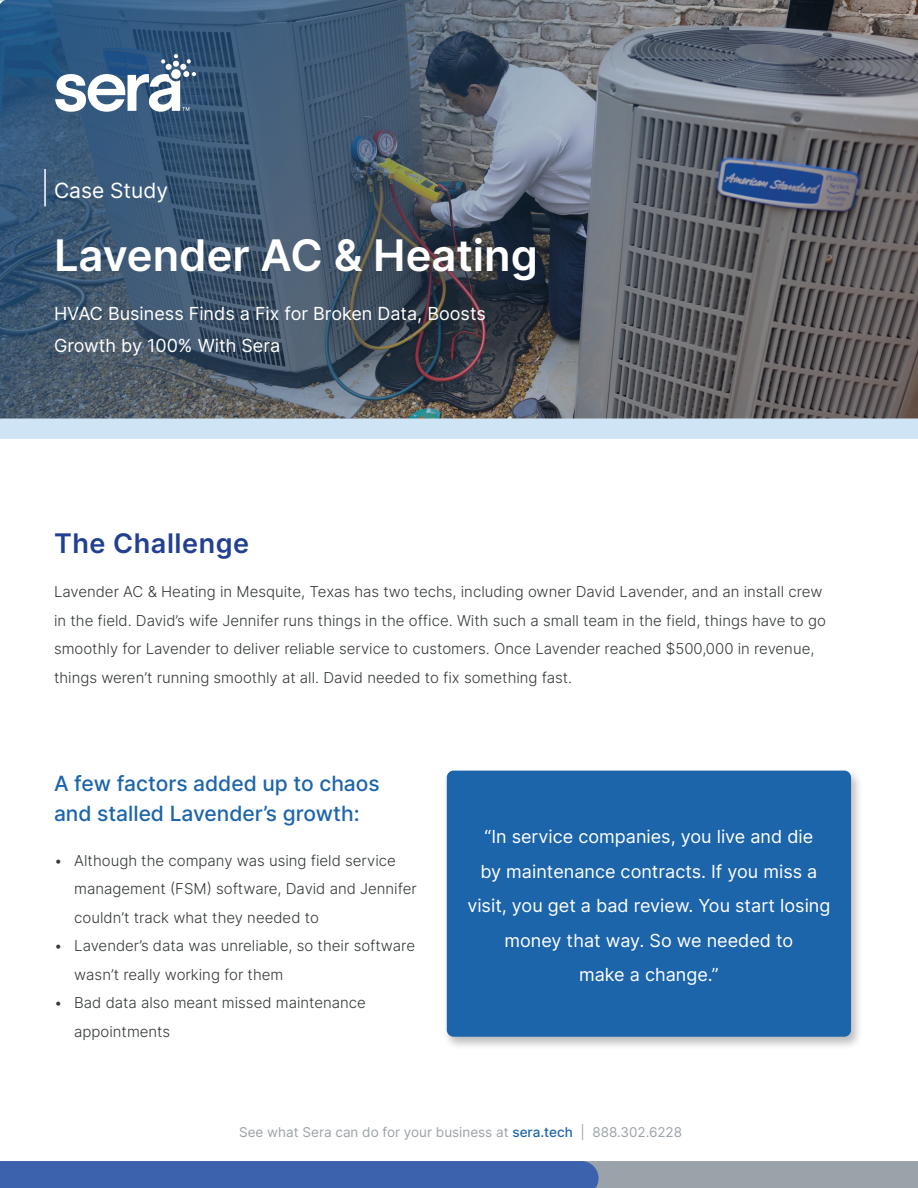
<style>
.page{position:relative;width:918px;height:1188px;background:#fff}
.page>*{position:absolute;margin:0;border:0;box-sizing:border-box;transform-origin:0 0}
.t1{font:600 43.5px "Inter";color:#fff}
.t2{font:600 27px "Inter";letter-spacing:.02em;color:#224091}
.t3{font:500 21px/30px "Inter";color:#1c65aa}
.t4{font:21px "Inter";color:#fff}
.t5{font:18px/34.5px "Inter";color:#fff;text-align:center}
.t6{font:300 15px/28.5px "Inter";color:#34393a}
.t7{font:13.5px "Inter";color:#9ba3aa}
.s1{font-weight:500;color:#1c65aa}
</style>
<div class="page">
<img style="left:0;top:0;width:918px;height:423px;border-radius:7px">
<svg style="left:55px;top:54px;width:141px;height:58px"></svg>
<hr style="left:44px;top:169px;width:2px;height:37px;background:#fff">
<svg style="left:0;top:1161px;width:918px;height:27px;background:#5d78ac"></svg>
<div style="left:442px;top:768px;width:421px;height:282px;background:#231f20;opacity:.3"></div>
<div style="left:447px;top:771px;width:404px;height:266px;background:#1c65aa;border-radius:7px"></div>
<div style="left:0;top:418px;width:918px;height:21px;background:#cfe5f6"></div>
<p class="t4" style="left:54px;top:175px;width:116px">Case Study</p>
<p class="t1" style="left:54px;top:223px;width:486px">Lavender AC &amp; Heating</p>
<p class="t5" style="left:54px;top:298px;width:433px;line-height:31.5px;text-align:left">HVAC Business Finds a Fix for Broken Data, Boosts<br>Growth by 100% With Sera</p>
<p class="t2" style="left:54px;top:523px;width:197px">The Challenge</p>
<p class="t6" style="left:54px;top:578px;width:773px">Lavender AC &amp; Heating in Mesquite, Texas has two techs, including owner David Lavender, and an install crew in the field. David’s wife Jennifer runs things in the office. With such a small team in the field, things have to go smoothly for Lavender to deliver reliable service to customers. Once Lavender reached $500,000 in revenue, things weren’t running smoothly at all. David needed to fix something fast.</p>
<p class="t3" style="left:54px;top:768px;width:327px">A few factors added up to chaos and stalled Lavender’s growth:</p>
<p class="t6" style="left:74px;top:846px;width:344px;text-indent:-20px">• Although the company was using field service management (FSM) software, David and Jennifer couldn’t track what they needed to</p>
<p class="t6" style="left:74px;top:931px;width:342px;text-indent:-20px">• Lavender’s data was unreliable, so their software wasn’t really working for them</p>
<p class="t6" style="left:74px;top:988px;width:293px;text-indent:-20px">• Bad data also meant missed maintenance appointments</p>
<p class="t5" style="left:467px;top:819px;width:365px">“In service companies, you live and die<br>by maintenance contracts. If you miss a visit, you get a bad review. You start losing money that way. So we needed to<br>make a change.”</p>
<p class="t7" style="left:239px;top:1123px;width:444px">See what Sera can do for your business at <span class="s1">sera.tech</span> | 888.302.6228</p>
</div>
